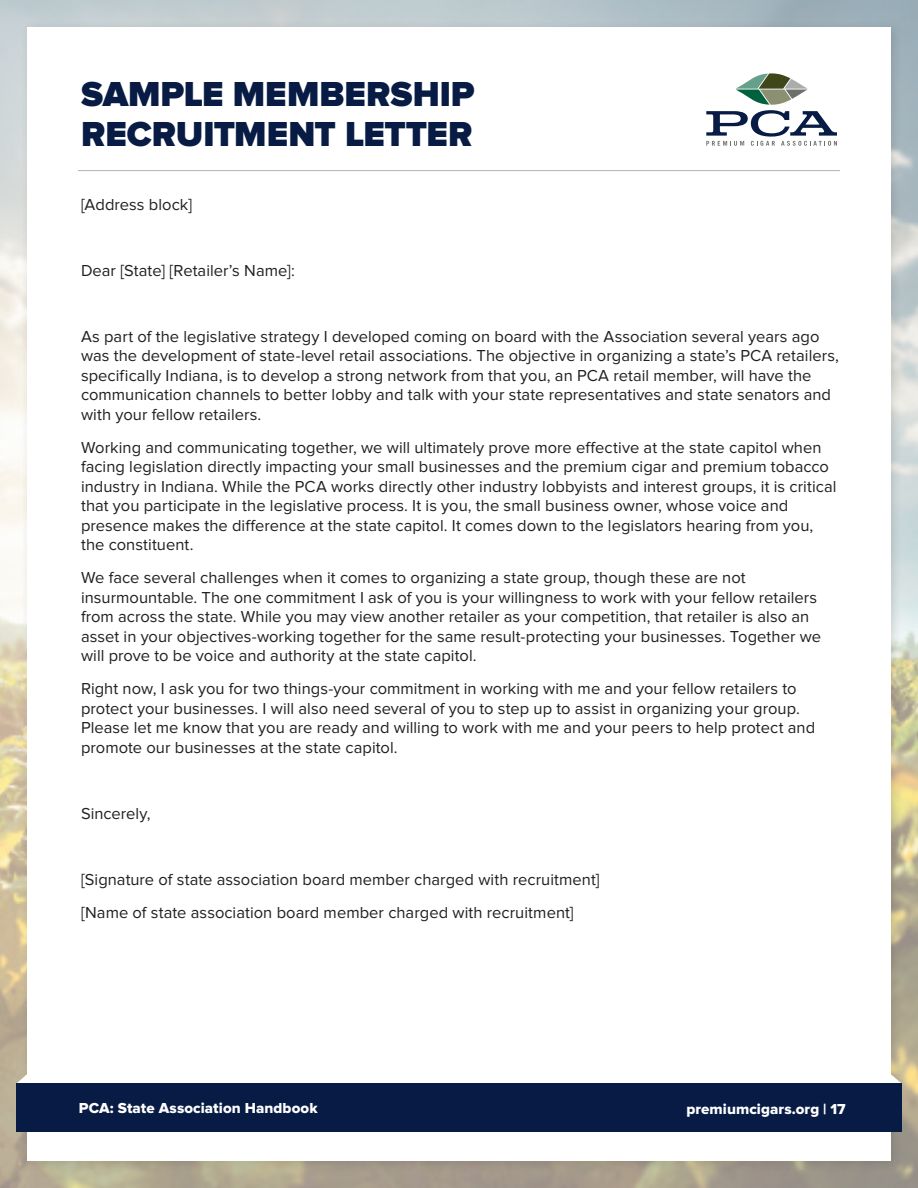
<style>
.page{position:relative;width:918px;height:1188px;background:#fff}
.page>*{position:absolute;margin:0;border:0;box-sizing:border-box;transform-origin:0 0}
.t1{font:900 36px/40.5px "Proxima Nova";color:#071b44}
.t2{font:16.5px/19.5px "Proxima Nova";letter-spacing:.005em;color:#231f20}
.t3{font:15px "Proxima Nova Extrabld";letter-spacing:.005em;color:#fff}
</style>
<div class="page">
<div style="left:20px;top:20px;width:883px;height:1153px;background:#231f20;opacity:.15"></div>
<div style="left:27px;top:27px;width:864px;height:1134px;background:#fff"></div>
<svg style="left:16px;top:1071px;width:11px;height:12px"></svg>
<svg style="left:891px;top:1071px;width:11px;height:25px"></svg>
<div style="left:16px;top:1083px;width:885px;height:49px;background:#071b44"></div>
<hr style="left:78px;top:170px;width:762px;height:1px;background:#b2b3b7">
<svg style="left:706px;top:73px;width:131px;height:73px"></svg>
<h1 class="t1" style="left:81px;top:75px;width:395px">SAMPLE MEMBERSHIP<br>RECRUITMENT LETTER</h1>
<p class="t2" style="left:81px;top:195px;width:113px">[Address block]</p>
<p class="t2" style="left:81px;top:261px;width:215px">Dear [State] [Retailer’s Name]:</p>
<p class="t2" style="left:81px;top:327px;width:760px">As part of the legislative strategy I developed coming on board with the Association several years ago was the development of state-level retail associations. The objective in organizing a state’s PCA retailers, specifically Indiana, is to develop a strong network from that you, an PCA retail member, will have the communication channels to better lobby and talk with your state representatives and state senators and with your fellow retailers.</p>
<p class="t2" style="left:81px;top:438px;width:757px">Working and communicating together, we will ultimately prove more effective at the state capitol when facing legislation directly impacting your small businesses and the premium cigar and premium tobacco industry in Indiana. While the PCA works directly other industry lobbyists and interest groups, it is critical that you participate in the legislative process. It is you, the small business owner, whose voice and presence makes the difference at the state capitol. It comes down to the legislators hearing from you, the constituent.</p>
<p class="t2" style="left:81px;top:568px;width:742px">We face several challenges when it comes to organizing a state group, though these are not insurmountable. The one commitment I ask of you is your willingness to work with your fellow retailers from across the state. While you may view another retailer as your competition, that retailer is also an asset in your objectives-working together for the same result-protecting your businesses. Together we will prove to be voice and authority at the state capitol.</p>
<p class="t2" style="left:81px;top:679px;width:736px">Right now, I ask you for two things-your commitment in working with me and your fellow retailers to protect your businesses. I will also need several of you to step up to assist in organizing your group.<br>Please let me know that you are ready and willing to work with me and your peers to help protect and promote our businesses at the state capitol.</p>
<p class="t2" style="left:81px;top:804px;width:71px">Sincerely,</p>
<p class="t2" style="left:81px;top:863px;width:520px;line-height:33px">[Signature of state association board member charged with recruitment] [Name of state association board member charged with recruitment]</p>
<p class="t3" style="left:79px;top:1100px;width:240px">PCA: State Association Handbook</p>
<p class="t3" style="left:686px;top:1100px;width:161px">premiumcigars.org | 17</p>
</div>
